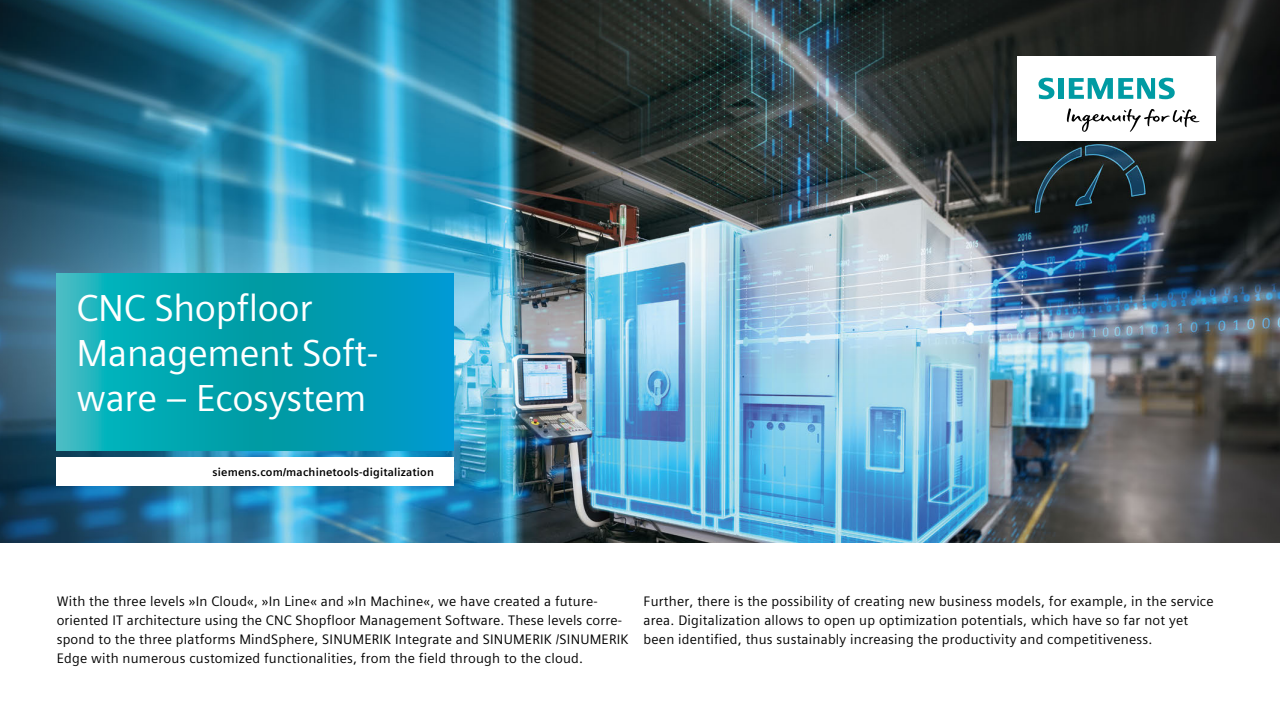
<style>
.page{position:relative;width:1280px;height:720px;background:#fff}
.page>*{position:absolute;margin:0;border:0;box-sizing:border-box;transform-origin:0 0}
.t1{font:37.5px/45px "Siemens Sans Global";letter-spacing:-.01em;color:#fff}
.t2{font:13.75px/19.1px "Siemens Sans Global";letter-spacing:.015em;color:#000}
.t3{font:700 11.25px "Siemens Sans Global";letter-spacing:.015em;color:#000}
</style>
<div class="page">
<img style="left:0;top:0;width:1279px;height:542px">
<div style="left:1017px;top:57px;width:198px;height:84px;background:#fff"></div>
<svg style="left:1066px;top:108px;width:133px;height:24px"></svg>
<svg style="left:1038px;top:78px;width:136px;height:21px"></svg>
<svg style="left:57px;top:273px;width:397px;height:177px;background:#05a2b5"></svg>
<div style="left:57px;top:457px;width:397px;height:28px;background:#fff"></div>
<h1 class="t1" style="left:77px;top:285px;width:303px">CNC Shopfloor<br>Management Soft&shy;ware – Ecosystem</h1>
<p class="t3" style="left:212px;top:463px;width:223px">siemens.com/machinetools-digitalization</p>
<p class="t2" style="left:57px;top:591px;width:573px">With the three levels »In Cloud«, »In Line« and »In Machine«, we have created a future&shy;oriented IT architecture using the CNC Shopfloor Management Software. These levels corre&shy;spond to the three platforms MindSphere, SINUMERIK Integrate and SINUMERIK /SINUMERIK Edge with numerous customized functionalities, from the field through to the cloud.</p>
<p class="t2" style="left:643px;top:591px;width:571px">Further, there is the possibility of creating new business models, for example, in the service area. Digitalization allows to open up optimization potentials, which have so far not yet been identified, thus sustainably increasing the productivity and competitiveness.</p>
</div>
